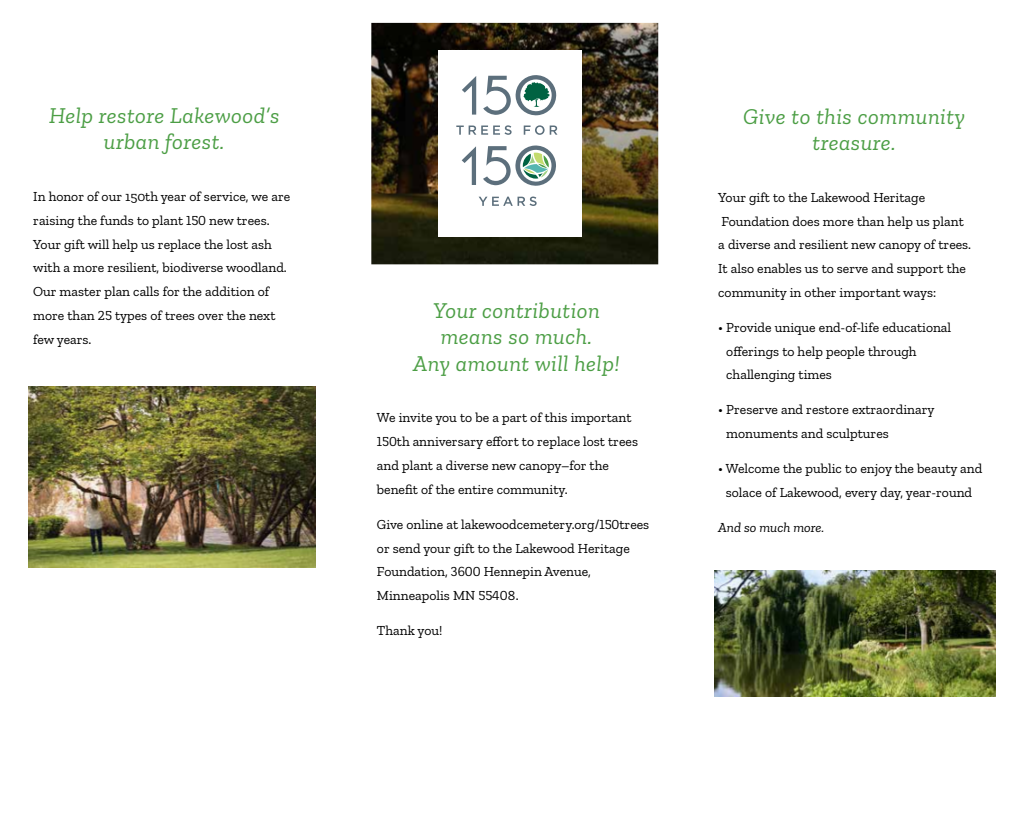
<style>
.page{position:relative;width:1024px;height:833px;background:#fff}
.page>*{position:absolute;margin:0;border:0;box-sizing:border-box;transform-origin:0 0}
.t1{font:italic 22.5px/26.2px "Zilla Slab";letter-spacing:.02em;color:#4c9e45;text-align:center}
.t2{font:13.75px/23.8px "Zilla Slab";color:#000}
.t3{font:italic 13.75px "Zilla Slab";color:#000}
</style>
<div class="page">
<img style="left:28px;top:386px;width:287px;height:181px">
<img style="left:371px;top:23px;width:287px;height:241px">
<div style="left:438px;top:51px;width:144px;height:186px;background:#fff"></div>
<svg style="left:462px;top:146px;width:14px;height:39px"></svg>
<svg style="left:483px;top:145px;width:73px;height:41px"></svg>
<svg style="left:462px;top:76px;width:14px;height:39px"></svg>
<svg style="left:456px;top:125px;width:55px;height:10px"></svg>
<svg style="left:524px;top:125px;width:33px;height:10px"></svg>
<svg style="left:478px;top:196px;width:58px;height:10px"></svg>
<svg style="left:483px;top:75px;width:74px;height:41px"></svg>
<img style="left:714px;top:570px;width:282px;height:126px">
<h1 class="t1" style="left:49px;top:102px;width:232px">Help restore Lakewood’s urban forest.</h1>
<p class="t2" style="left:33px;top:185px;width:259px">In honor of our 150th year of service, we are raising the funds to plant 150 new trees.<br>Your gift will help us replace the lost ash with a more resilient, biodiverse woodland.<br>Our master plan calls for the addition of more than 25 types of trees over the next few years.</p>
<h1 class="t1" style="left:413px;top:297px;width:208px">Your contribution means so much.<br>Any amount will help!</h1>
<p class="t2" style="left:377px;top:406px;width:263px">We invite you to be a part of this important 150th anniversary effort to replace lost trees and plant a diverse new canopy–for the benefit of the entire community.</p>
<p class="t2" style="left:377px;top:512px;width:274px">Give online at lakewoodcemetery.org/150trees or send your gift to the Lakewood Heritage Foundation, 3600 Hennepin Avenue, Minneapolis MN 55408.</p>
<p class="t2" style="left:377px;top:618px;width:67px">Thank you!</p>
<h1 class="t1" style="left:743px;top:103px;width:223px">Give to this community treasure.</h1>
<p class="t2" style="left:718px;top:185px;width:254px">Your gift to the Lakewood Heritage Foundation does more than help us plant<br>a diverse and resilient new canopy of trees.<br>It also enables us to serve and support the community in other important ways:</p>
<p class="t2" style="left:726px;top:315px;width:226px;text-indent:-8px">• Provide unique end-of-life educational offerings to help people through challenging times</p>
<p class="t2" style="left:726px;top:398px;width:210px;text-indent:-8px">• Preserve and restore extraordinary monuments and sculptures</p>
<p class="t2" style="left:718px;top:457px;width:266px;text-align:center">• Welcome the public to enjoy the beauty and solace of Lakewood, every day, year-round</p>
<p class="t3" style="left:718px;top:520px;width:108px">And so much more.</p>
</div>
